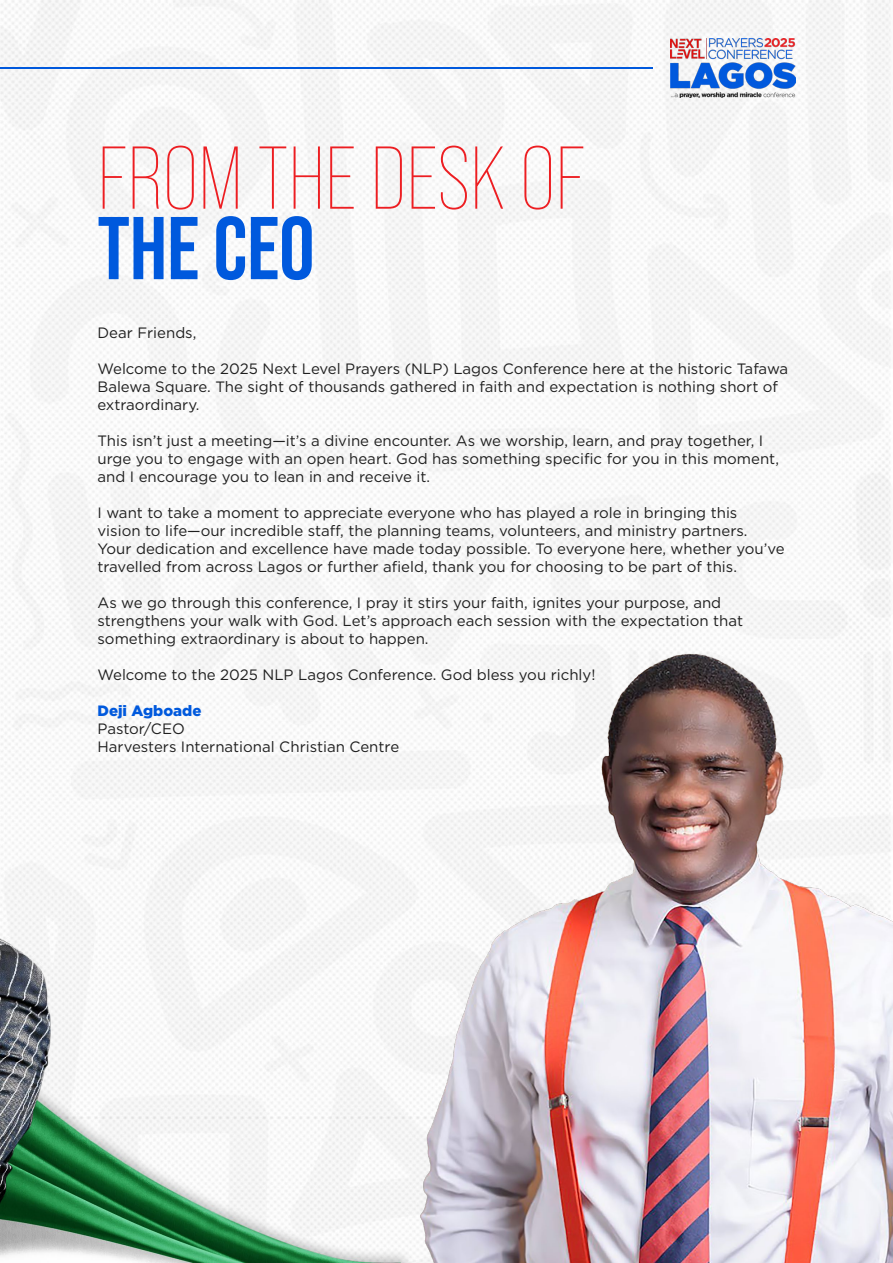
<style>
.page{position:relative;width:893px;height:1263px;background:#fff}
.page>*{position:absolute;margin:0;border:0;box-sizing:border-box;transform-origin:0 0}
.t1{font:300 88.95px "Bebas Neue Pro";color:#ed1e22}
.t2{font:700 88.95px "Bebas Neue Pro";color:#0059dd}
.t3{font:15px/18px "Gotham";color:#1f1f1f}
.t4{font:900 15px "Gotham";color:#0059dd}
</style>
<div class="page">
<img style="left:0;top:0;width:891px;height:1263px">
<img style="left:670px;top:39px;width:125px;height:59px">
<hr style="left:0;top:67px;width:652px;height:2px;background:#0059dd">
<img style="left:0;top:648px;width:50px;height:615px">
<img style="left:420px;top:653px;width:473px;height:610px">
<h1 class="t1" style="left:98px;top:129px;width:489px">FROM THE DESK OF</h1>
<h1 class="t2" style="left:98px;top:197px;width:219px">THE CEO</h1>
<p class="t3" style="left:98px;top:323px;width:100px">Dear Friends,</p>
<p class="t3" style="left:98px;top:359px;width:692px">Welcome to the 2025 Next Level Prayers (NLP) Lagos Conference here at the historic Tafawa<br>Balewa Square. The sight of thousands gathered in faith and expectation is nothing short of extraordinary.</p>
<p class="t3" style="left:98px;top:431px;width:683px">This isn’t just a meeting—it’s a divine encounter. As we worship, learn, and pray together, I urge you to engage with an open heart. God has something specific for you in this moment, and I encourage you to lean in and receive it.</p>
<p class="t3" style="left:98px;top:503px;width:689px">I want to take a moment to appreciate everyone who has played a role in bringing this<br>vision to life—our incredible staff, the planning teams, volunteers, and ministry partners.<br>Your dedication and excellence have made today possible. To everyone here, whether you’ve travelled from across Lagos or further afield, thank you for choosing to be part of this.</p>
<p class="t3" style="left:98px;top:593px;width:647px">As we go through this conference, I pray it stirs your faith, ignites your purpose, and strengthens your walk with God. Let’s approach each session with the expectation that something extraordinary is about to happen.</p>
<p class="t3" style="left:98px;top:665px;width:499px">Welcome to the 2025 NLP Lagos Conference. God bless you richly!</p>
<p class="t4" style="left:98px;top:700px;width:105px">Deji Agboade</p>
<p class="t3" style="left:98px;top:719px;width:303px">Pastor/CEO<br>Harvesters International Christian Centre</p>
</div>
